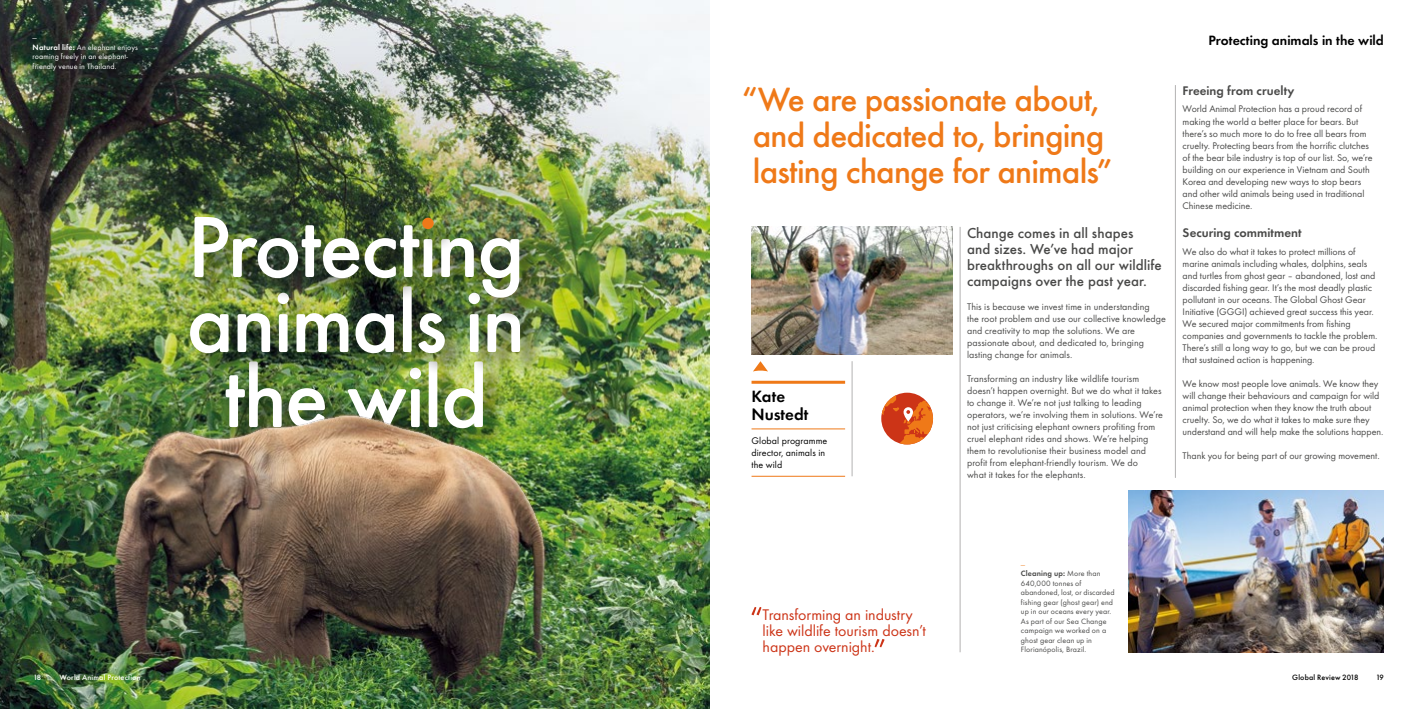
<style>
.page{position:relative;width:1418px;height:709px;background:#fff}
.page>*{position:absolute;margin:0;border:0;box-sizing:border-box;transform-origin:0 0}
.t1{font:500 35px/36px "Futura Round";letter-spacing:-.025em;color:#ef7918;text-align:center}
.t2{font:600 17px/18px "Futura Round";color:#000}
.t3{font:16px/16px "Futura Round";letter-spacing:-.005em;color:#cc3417}
.t4{font:500 15px/16px "Futura Round";color:#4a4a49}
.t5{font:600 14px "Futura Round";color:#000}
.t6{font:600 13px "Futura Round";color:#4a4a49}
.t7{font:10px/12px "Futura Round";letter-spacing:-.005em;color:#4a4a49}
.t8{font:10px/12px "Futura Round";letter-spacing:.005em;color:#000}
.t9{font:8px/9.5px "Futura Round";letter-spacing:.015em;color:#4a4a49}
.t10{font:8px/9.5px "Futura Round";letter-spacing:.015em;color:#fff}
.t11{font:500 8px "Futura Round";letter-spacing:.02em;color:#fff}
.t12{font:500 8px "Futura Round";letter-spacing:.015em;color:#000}
.s1{font-weight:600}
.s2{color:#f28f3c}
</style>
<div class="page">
<img style="left:0;top:0;width:709px;height:709px">
<hr style="left:1175px;top:85px;width:1px;height:393px;background:#b3b2b2">
<hr style="left:959px;top:227px;width:1px;height:425px;background:#b3b2b2">
<hr style="left:852px;top:361px;width:1px;height:115px;background:#b3b2b2">
<img style="left:751px;top:227px;width:201px;height:127px">
<hr style="left:751px;top:381px;width:94px;height:3px;background:#ef7918">
<hr style="left:751px;top:429px;width:94px;height:1px;background:#ef7918">
<hr style="left:751px;top:476px;width:94px;height:1px;background:#ef7918">
<svg style="left:753px;top:361px;width:15px;height:10px"></svg>
<svg style="left:751px;top:607px;width:10px;height:8px"></svg>
<svg style="left:874px;top:639px;width:10px;height:8px"></svg>
<img style="left:1128px;top:490px;width:255px;height:162px">
<svg style="left:881px;top:393px;width:52px;height:51px"></svg>
<div style="left:225px;top:360px;width:282px;height:91px;background:#000;opacity:.5"></div>
<img style="left:226px;top:376px;width:257px;height:52px">
<div style="left:189px;top:285px;width:354px;height:91px;background:#000;opacity:.5"></div>
<div style="left:193px;top:216px;width:349px;height:105px;background:#000;opacity:.5"></div>
<img style="left:190px;top:217px;width:330px;height:136px">
<div style="left:422px;top:218px;width:34px;height:34px;background:#000;opacity:.5"></div>
<div style="left:422px;top:218px;width:11px;height:11px;background:#ef7918;border-radius:50%"></div>
<p class="t10" style="left:33px;top:32px;width:107px">—<br><span class="s1">Natural life:</span> An elephant enjoys roaming freely in an elephant&shy;friendly venue in Thailand.</p>
<p class="t11" style="left:34px;top:671px;width:9px">18</p>
<p class="t11" style="left:60px;top:671px;width:82px">World Animal Protection</p>
<h1 class="t1" style="left:742px;top:78px;width:372px">“We are passionate about, and dedicated to, bringing lasting change for animals”</h1>
<h3 class="t4" style="left:967px;top:224px;width:196px">Change comes in all shapes<br>and sizes. We’ve had major breakthroughs on all our wildlife campaigns over the past year.</h3>
<p class="t7" style="left:967px;top:300px;width:200px">This is because we invest time in understanding<br>the root problem and use our collective knowledge and creativity to map the solutions. We are passionate about, and dedicated to, bringing lasting change for animals.</p>
<p class="t7" style="left:967px;top:372px;width:197px">Transforming an industry like wildlife tourism doesn’t happen overnight. But we do what it takes to change it. We’re not just talking to leading operators, we’re involving them in solutions. We’re not just criticising elephant owners profiting from cruel elephant rides and shows. We’re helping them to revolutionise their business model and profit from elephant-friendly tourism. We do<br>what it takes for the elephants.</p>
<h2 class="t2" style="left:751px;top:386px;width:58px">Kate<br>Nustedt</h2>
<p class="t8" style="left:751px;top:433px;width:77px">Global programme director, animals in the wild</p>
<h3 class="t5" style="left:1208px;top:29px;width:177px">Protecting animals in the wild</h3>
<h3 class="t6" style="left:1182px;top:81px;width:113px">Freeing from cruelty</h3>
<p class="t7" style="left:1182px;top:102px;width:191px">World Animal Protection has a proud record of making the world a better place for bears. But there’s so much more to do to free all bears from cruelty. Protecting bears from the horrific clutches of the bear bile industry is top of our list. So, we’re building on our experience in Vietnam and South Korea and developing new ways to stop bears and other wild animals being used in traditional Chinese medicine.</p>
<h3 class="t6" style="left:1182px;top:223px;width:120px">Securing commitment</h3>
<p class="t7" style="left:1182px;top:245px;width:196px">We also do what it takes to protect millions of marine animals including whales, dolphins, seals and turtles from ghost gear – abandoned, lost and discarded fishing gear. It’s the most deadly plastic pollutant in our oceans. The Global Ghost Gear Initiative (GGGI) achieved great success this year.<br>We secured major commitments from fishing companies and governments to tackle the problem.<br>There’s still a long way to go, but we can be proud that sustained action is happening.</p>
<p class="t7" style="left:1182px;top:377px;width:202px">We know most people love animals. We know they will change their behaviours and campaign for wild animal protection when they know the truth about cruelty. So, we do what it takes to make sure they understand and will help make the solutions happen.</p>
<p class="t7" style="left:1182px;top:449px;width:198px">Thank you for being part of our growing movement.</p>
<h3 class="t3" style="left:762px;top:606px;width:165px">Transforming an industry like wildlife tourism doesn’t happen overnight.</h3>
<p class="t9" style="left:1020px;top:558px;width:95px"><span class="s2">—<br></span><span class="s1">Cleaning up:</span> More than<br>640,000 tonnes of abandoned, lost, or discarded fishing gear (ghost gear) end up in our oceans every year.<br>As part of our Sea Change campaign we worked on a ghost gear clean up in<br>Florianópolis, Brazil.</p>
<p class="t12" style="left:1292px;top:671px;width:68px">Global Review 2018</p>
<p class="t12" style="left:1376px;top:671px;width:9px">19</p>
</div>
